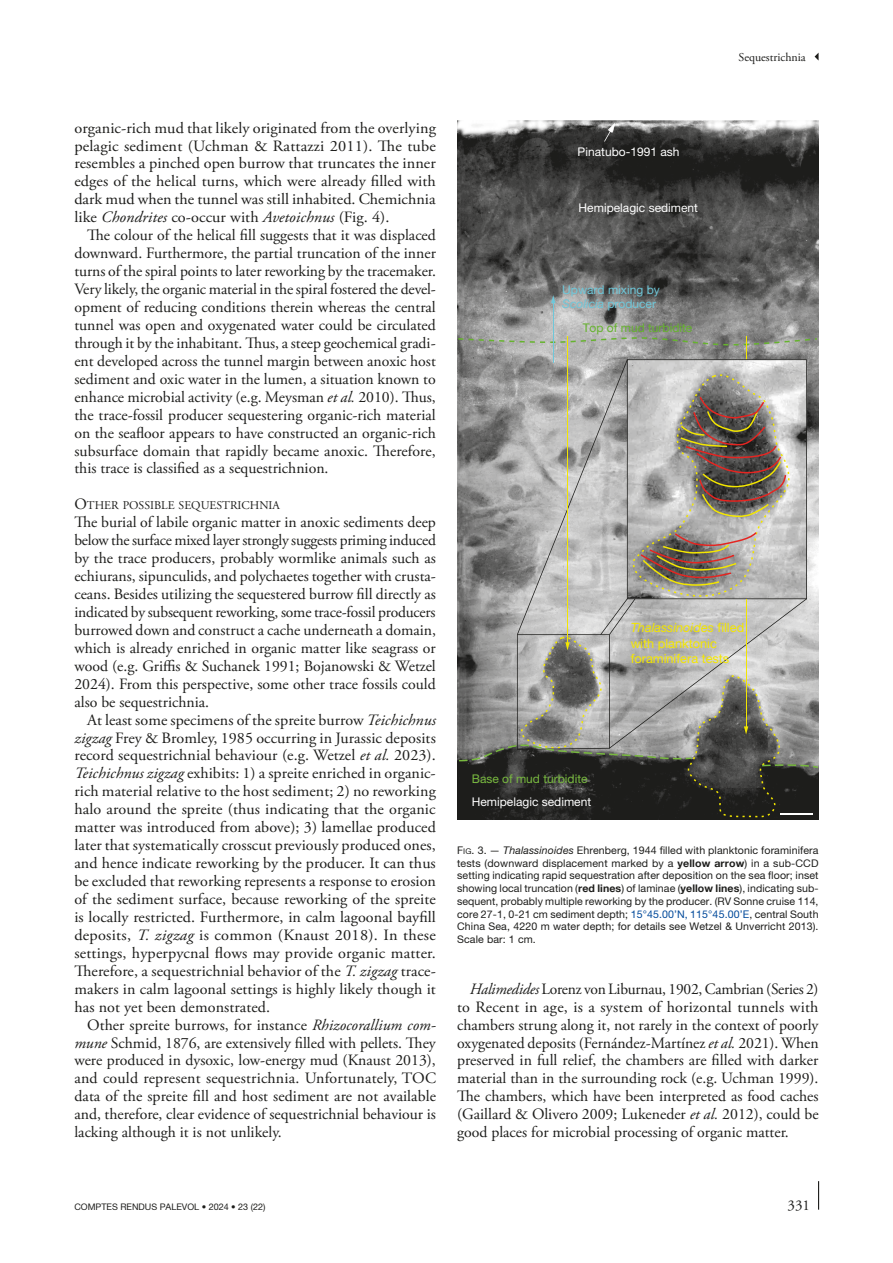
<style>
.page{position:relative;width:893px;height:1263px;background:#fff}
.page>*{position:absolute;margin:0;border:0;box-sizing:border-box;transform-origin:0 0}
.Texte_courant_Suite{font:15.75px/18px "Adobe Garamond Pro";color:#1d1d1b;text-align:justify}
.Texte_courant_1er_para{font:15.75px/18px "Adobe Garamond Pro";color:#1d1d1b;text-align:justify}
.t1{font:15px "Adobe Garamond Pro";color:#1d1d1b}
.t2{font:12.75px/15.3px "Helvetica Neue";color:#f3e600}
.t3{font:12px "Helvetica Neue";color:#fff}
.t4{font:12px/14.4px "Helvetica Neue";color:#6ec7d9}
.t5{font:12px "Helvetica Neue";color:#78b93f}
.t6{font:12px "Helvetica Neue";color:#66b32e}
.t7{font:12px "Adobe Garamond Pro";color:#1d1d1b}
.Titre_2{font:11.85px "Adobe Garamond";color:#1d1d1b}
.t8{font:10.5px/12.8px "Helvetica Neue";letter-spacing:.01em;color:#1d1d1b;text-align:justify}
.t9{font:9px "Helvetica Neue";color:#1d1d1b}
.s1{font-style:italic}
.s2{font-size:15.75px}
.s3{font-style:inherit}
.s4{font-size:7.8px}
.s5{font-weight:700}
.s6{color:#00499a}
</style>
<div class="page">
<svg style="left:818px;top:1181px;width:1px;height:29px"></svg>
<svg style="left:815px;top:53px;width:4px;height:8px"></svg>
<img style="left:457px;top:121px;width:362px;height:699px">
<hr style="left:553px;top:302px;width:1px;height:61px;background:#6ec7d9">
<svg style="left:551px;top:295px;width:4px;height:8px"></svg>
<svg style="left:604px;top:123px;width:11px;height:19px"></svg>
<svg style="left:458px;top:336px;width:360px;height:481px;background:#93928e"></svg>
<p class="t7" style="left:739px;top:50px;width:69px">Sequestrichnia</p>
<p class="Texte_courant_1er_para" style="left:74px;top:119px;width:363px">organic-rich mud that likely originated from the overlying pelagic sediment (Uchman &amp; Rattazzi 2011). The tube resembles a pinched open burrow that truncates the inner edges of the helical turns, which were already filled with dark mud when the tunnel was still inhabited. Chemichnia like <span class="s1">Chondrites</span> co-occur with <span class="s1">Avetoichnus</span> (Fig. 4).</p>
<p class="Texte_courant_Suite" style="left:74px;top:227px;width:363px;text-indent:13px">The colour of the helical fill suggests that it was displaced downward. Furthermore, the partial truncation of the inner turns of the spiral points to later reworking by the tracemaker.<br>Very likely, the organic material in the spiral fostered the devel&shy;opment of reducing conditions therein whereas the central tunnel was open and oxygenated water could be circulated through it by the inhabitant. Thus, a steep geochemical gradi&shy;ent developed across the tunnel margin between anoxic host sediment and oxic water in the lumen, a situation known to enhance microbial activity (e.g. Meysman <span class="s1">et al.</span> 2010). Thus, the trace-fossil producer sequestering organic-rich material on the seafloor appears to have constructed an organic-rich subsurface domain that rapidly became anoxic. Therefore, this trace is classified as a sequestrichnion.</p>
<p class="Titre_2" style="left:74px;top:499px;width:207px"><span class="s2">O</span>THER POSSIBLE SEQUESTRICHNIA</p>
<p class="Texte_courant_1er_para" style="left:74px;top:514px;width:363px">The burial of labile organic matter in anoxic sediments deep below the surface mixed layer strongly suggests priming induced by the trace producers, probably wormlike animals such as echiurans, sipunculids, and polychaetes together with crusta&shy;ceans. Besides utilizing the sequestered burrow fill directly as indicated by subsequent reworking, some trace-fossil producers burrowed down and construct a cache underneath a domain, which is already enriched in organic matter like seagrass or wood (e.g. Griffis &amp; Suchanek 1991; Bojanowski &amp; Wetzel 2024). From this perspective, some other trace fossils could also be sequestrichnia.</p>
<p class="Texte_courant_Suite" style="left:74px;top:711px;width:363px;text-indent:13px">At least some specimens of the spreite burrow <span class="s1">Teichichnus zigzag</span> Frey &amp; Bromley, 1985 occurring in Jurassic deposits record sequestrichnial behaviour (e.g. Wetzel <span class="s1">et al.</span> 2023).<br><span class="s1">Teichichnus zigzag</span> exhibits: 1) a spreite enriched in organic&shy;rich material relative to the host sediment; 2) no reworking halo around the spreite (thus indicating that the organic matter was introduced from above); 3) lamellae produced later that systematically crosscut previously produced ones, and hence indicate reworking by the producer. It can thus be excluded that reworking represents a response to erosion of the sediment surface, because reworking of the spreite is locally restricted. Furthermore, in calm lagoonal bayfill deposits, <span class="s1">T. zigzag</span> is common (Knaust 2018). In these settings, hyperpycnal flows may provide organic matter.<br>Therefore, a sequestrichnial behavior of the <span class="s1">T. zigzag</span> trace&shy;makers in calm lagoonal settings is highly likely though it has not yet been demonstrated.</p>
<p class="Texte_courant_Suite" style="left:74px;top:1016px;width:363px;text-indent:13px">Other spreite burrows, for instance <span class="s1">Rhizocorallium com&shy;mune</span> Schmid, 1876, are extensively filled with pellets. They were produced in dysoxic, low-energy mud (Knaust 2013), and could represent sequestrichnia. Unfortunately, TOC data of the spreite fill and host sediment are not available and, therefore, clear evidence of sequestrichnial behaviour is lacking although it is not unlikely.</p>
<p class="t3" style="left:578px;top:145px;width:103px">Pinatubo-1991 ash</p>
<p class="t3" style="left:579px;top:200px;width:121px">Hemipelagic sediment</p>
<p class="t4" style="left:562px;top:282px;width:99px">Upward mixing by<br><span class="s1">Scolicia</span> producer</p>
<p class="t6" style="left:583px;top:320px;width:111px">Top of mud turbidite</p>
<p class="t2" style="left:631px;top:620px;width:115px"><span class="s1">Thalassinoides</span> filled with planktonic foraminifera tests</p>
<p class="t5" style="left:472px;top:771px;width:117px">Base of mud turbidite</p>
<p class="t3" style="left:472px;top:794px;width:121px">Hemipelagic sediment</p>
<p class="t8" style="left:457px;top:844px;width:363px"><span class="s3">F</span><span class="s4">ig</span><span class="s3">. 3. —</span> <span class="s1">Thalassinoides</span> Ehrenberg, 1944 filled with planktonic foraminifera tests (downward displacement marked by a <span class="s5">yellow arrow</span>) in a sub-CCD setting indicating rapid sequestration after deposition on the sea floor; inset showing local truncation (<span class="s5">red lines</span>) of laminae (<span class="s5">yellow lines</span>), indicating sub&shy;sequent, probably multiple reworking by the producer. (RV Sonne cruise 114, core 27-1, 0-21 cm sediment depth; <span class="s6">15°45.00’N, 115°45.00’E</span>, central South China Sea, 4220 m water depth; for details see Wetzel &amp; Unverricht 2013).<br>Scale bar: 1 cm.</p>
<p class="Texte_courant_Suite" style="left:457px;top:980px;width:363px;text-indent:13px"><span class="s1">Halimedides</span> Lorenz von Liburnau, 1902, Cambrian (Series 2) to Recent in age, is a system of horizontal tunnels with chambers strung along it, not rarely in the context of poorly oxygenated deposits (Fernández-Martínez <span class="s1">et al.</span> 2021). When preserved in full relief, the chambers are filled with darker material than in the surrounding rock (e.g. Uchman 1999).<br>The chambers, which have been interpreted as food caches (Gaillard &amp; Olivero 2009; Lukeneder <span class="s1">et al.</span> 2012), could be good places for microbial processing of organic matter.</p>
<p class="t9" style="left:74px;top:1201px;width:193px">COMPTES RENDUS PALEVOL • 2024 • 23 (22)</p>
<p class="t1" style="left:788px;top:1196px;width:24px">331</p>
</div>
